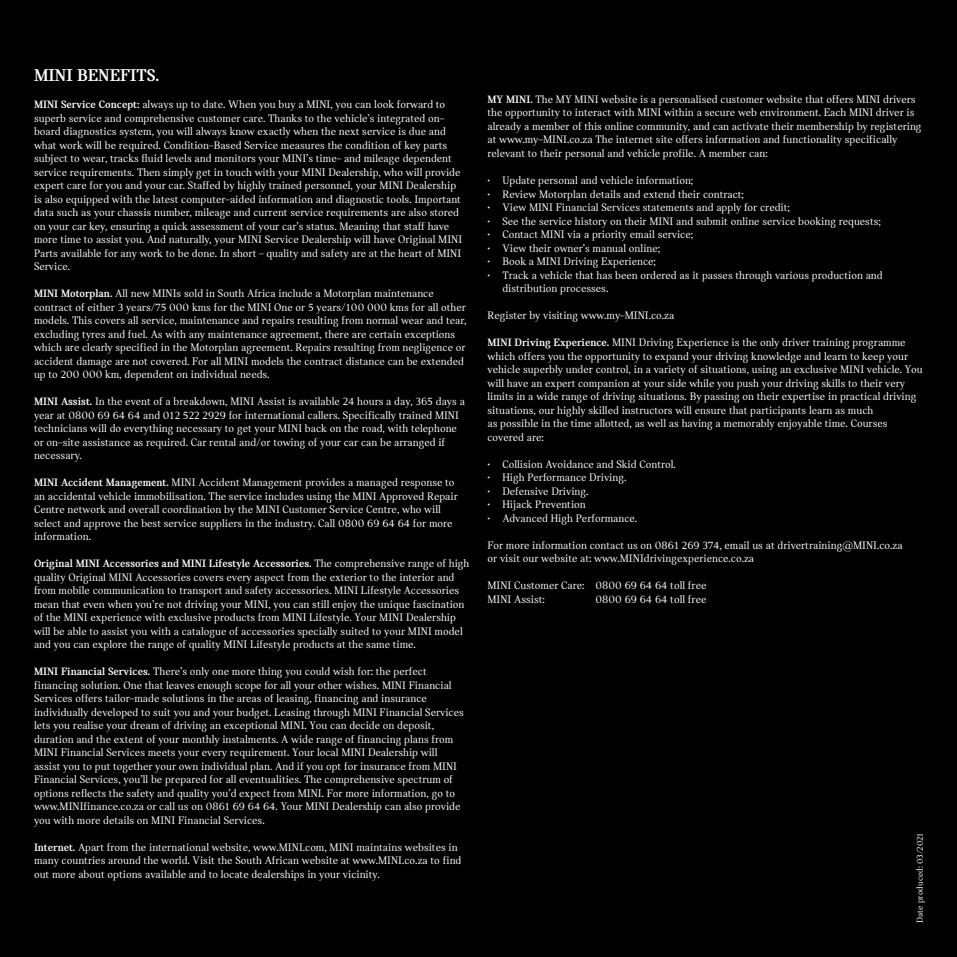
<style>
.page{position:relative;width:957px;height:957px;background:#000}
.page>*{position:absolute;margin:0;border:0;box-sizing:border-box;transform-origin:0 0}
.t1{font:700 18px "MINI Serif";color:#fff}
.t2{font:11.25px/13.5px "MINI Serif";color:#fff}
.t3{font:9px "MINI Serif";color:#fff}
.s1{font-weight:700}
</style>
<div class="page">
<h1 class="t1" style="left:34px;top:65px;width:127px">MINI BENEFITS.</h1>
<p class="t2" style="left:34px;top:98px;width:430px"><span class="s1">MINI Service Concept:</span> always up to date. When you buy a MINI, you can look forward to superb service and comprehensive customer care. Thanks to the vehicle’s integrated on– board diagnostics system, you will always know exactly when the next service is due and what work will be required. Condition–Based Service measures the condition of key parts subject to wear, tracks fluid levels and monitors your MINI’s time– and mileage dependent service requirements. Then simply get in touch with your MINI Dealership, who will provide expert care for you and your car. Staffed by highly trained personnel, your MINI Dealership is also equipped with the latest computer–aided information and diagnostic tools. Important data such as your chassis number, mileage and current service requirements are also stored on your car key, ensuring a quick assessment of your car’s status. Meaning that staff have more time to assist you. And naturally, your MINI Service Dealership will have Original MINI Parts available for any work to be done. In short – quality and safety are at the heart of MINI Service.</p>
<p class="t2" style="left:34px;top:287px;width:434px"><span class="s1">MINI Motorplan.</span> All new MINIs sold in South Africa include a Motorplan maintenance contract of either 3 years/75 000 kms for the MINI One or 5 years/100 000 kms for all other models. This covers all service, maintenance and repairs resulting from normal wear and tear, excluding tyres and fuel. As with any maintenance agreement, there are certain exceptions which are clearly specified in the Motorplan agreement. Repairs resulting from negligence or accident damage are not covered. For all MINI models the contract distance can be extended up to 200 000 km, dependent on individual needs.</p>
<p class="t2" style="left:34px;top:395px;width:432px"><span class="s1">MINI Assist.</span> In the event of a breakdown, MINI Assist is available 24 hours a day, 365 days a year at 0800 69 64 64 and 012 522 2929 for international callers. Specifically trained MINI technicians will do everything necessary to get your MINI back on the road, with telephone or on–site assistance as required. Car rental and/or towing of your car can be arranged if necessary.</p>
<p class="t2" style="left:34px;top:476px;width:425px"><span class="s1">MINI Accident Management.</span> MINI Accident Management provides a managed response to an accidental vehicle immobilisation. The service includes using the MINI Approved Repair Centre network and overall coordination by the MINI Customer Service Centre, who will select and approve the best service suppliers in the industry. Call 0800 69 64 64 for more information.</p>
<p class="t2" style="left:34px;top:557px;width:437px"><span class="s1">Original MINI Accessories and MINI Lifestyle Accessories.</span> The comprehensive range of high quality Original MINI Accessories covers every aspect from the exterior to the interior and from mobile communication to transport and safety accessories. MINI Lifestyle Accessories mean that even when you’re not driving your MINI, you can still enjoy the unique fascination of the MINI experience with exclusive products from MINI Lifestyle. Your MINI Dealership will be able to assist you with a catalogue of accessories specially suited to your MINI model and you can explore the range of quality MINI Lifestyle products at the same time.</p>
<p class="t2" style="left:34px;top:665px;width:431px"><span class="s1">MINI Financial Services.</span> There’s only one more thing you could wish for: the perfect financing solution. One that leaves enough scope for all your other wishes. MINI Financial Services offers tailor–made solutions in the areas of leasing, financing and insurance individually developed to suit you and your budget. Leasing through MINI Financial Services lets you realise your dream of driving an exceptional MINI. You can decide on deposit, duration and the extent of your monthly instalments. A wide range of financing plans from MINI Financial Services meets your every requirement. Your local MINI Dealership will assist you to put together your own individual plan. And if you opt for insurance from MINI Financial Services, you’ll be prepared for all eventualities. The comprehensive spectrum of options reflects the safety and quality you’d expect from MINI. For more information, go to www.MINIfinance.co.za or call us on 0861 69 64 64. Your MINI Dealership can also provide you with more details on MINI Financial Services.</p>
<p class="t2" style="left:34px;top:840px;width:429px"><span class="s1">Internet.</span> Apart from the international website, www.MINI.com, MINI maintains websites in many countries around the world. Visit the South African website at www.MINI.co.za to find out more about options available and to locate dealerships in your vicinity.</p>
<p class="t2" style="left:487px;top:93px;width:435px"><span class="s1">MY MINI.</span> The MY MINI website is a personalised customer website that offers MINI drivers the opportunity to interact with MINI within a secure web environment. Each MINI driver is already a member of this online community, and can activate their membership by registering at www.my–MINI.co.za The internet site offers information and functionality specifically relevant to their personal and vehicle profile. A member can:</p>
<p class="t2" style="left:487px;top:174px;width:207px">• Update personal and vehicle information;</p>
<p class="t2" style="left:487px;top:187px;width:258px">• Review Motorplan details and extend their contract;</p>
<p class="t2" style="left:487px;top:201px;width:304px">• View MINI Financial Services statements and apply for credit;</p>
<p class="t2" style="left:487px;top:214px;width:395px">• See the service history on their MINI and submit online service booking requests;</p>
<p class="t2" style="left:487px;top:228px;width:207px">• Contact MINI via a priority email service;</p>
<p class="t2" style="left:487px;top:241px;width:174px">• View their owner’s manual online;</p>
<p class="t2" style="left:487px;top:255px;width:170px">• Book a MINI Driving Experience;</p>
<p class="t2" style="left:502px;top:268px;width:382px;text-indent:-15px">• Track a vehicle that has been ordered as it passes through various production and distribution processes.</p>
<p class="t2" style="left:487px;top:309px;width:188px">Register by visiting www.my–MINI.co.za</p>
<p class="t2" style="left:487px;top:336px;width:437px"><span class="s1">MINI Driving Experience.</span> MINI Driving Experience is the only driver training programme which offers you the opportunity to expand your driving knowledge and learn to keep your vehicle superbly under control, in a variety of situations, using an exclusive MINI vehicle. You will have an expert companion at your side while you push your driving skills to their very limits in a wide range of driving situations. By passing on their expertise in practical driving situations, our highly skilled instructors will ensure that participants learn as much<br>as possible in the time allotted, as well as having a memorably enjoyable time. Courses covered are:</p>
<p class="t2" style="left:487px;top:457px;width:190px">• Collision Avoidance and Skid Control.</p>
<p class="t2" style="left:487px;top:471px;width:140px">• High Performance Driving.</p>
<p class="t2" style="left:487px;top:484px;width:103px">• Defensive Driving.</p>
<p class="t2" style="left:487px;top:498px;width:100px">• Hijack Prevention</p>
<p class="t2" style="left:487px;top:511px;width:151px">• Advanced High Performance.</p>
<p class="t2" style="left:487px;top:538px;width:417px">For more information contact us on 0861 269 374, email us at drivertraining@MINI.co.za or visit our website at: www.MINIdrivingexperience.co.za</p>
<p class="t2" style="left:487px;top:579px;width:220px">MINI Customer Care: 0800 69 64 64 toll free<br>MINI Assist:</p>
<p class="t2" style="left:595px;top:592px;width:112px">0800 69 64 64 toll free</p>
<p class="t3" style="left:915px;top:923px;width:92px;rotate:-90deg">Date produced: 03/2021</p>
</div>
